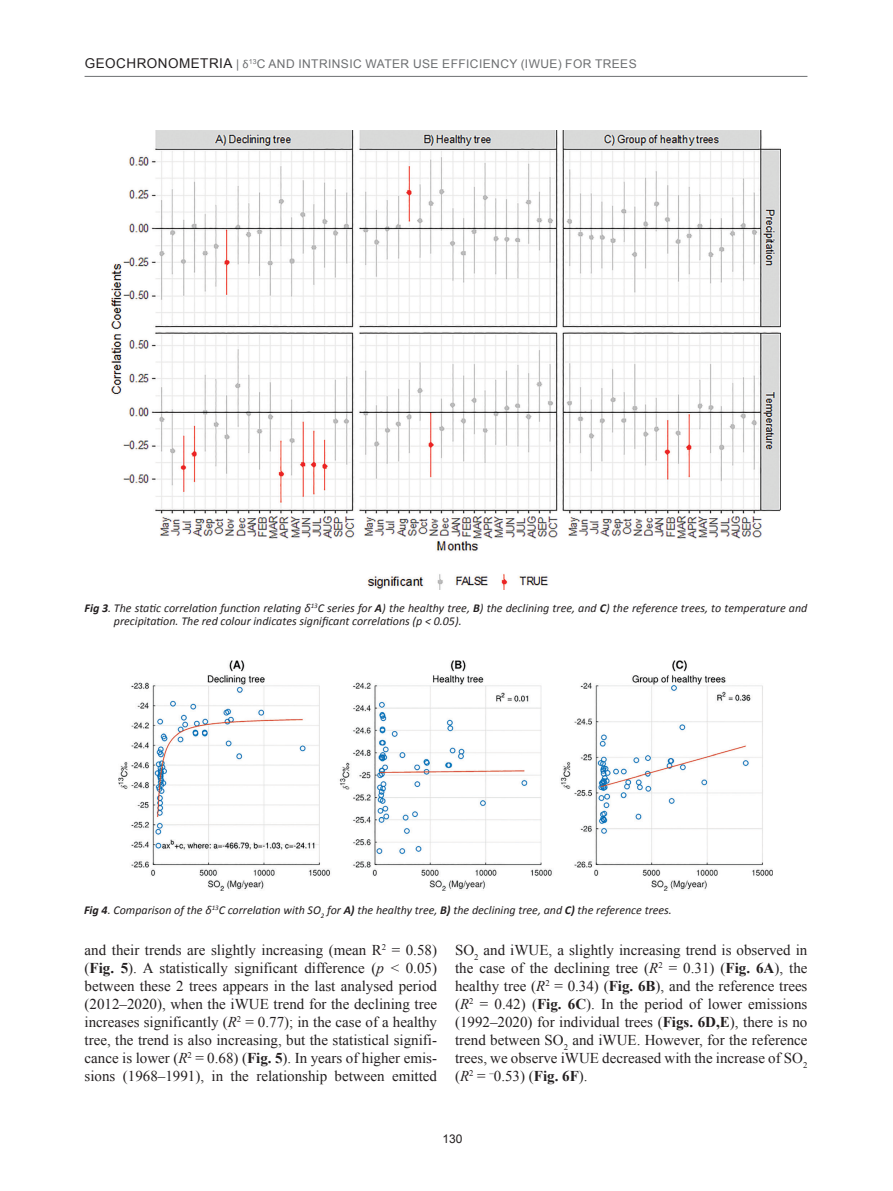
<style>
.page{position:relative;width:893px;height:1191px;background:#fff}
.page>*{position:absolute;margin:0;border:0;box-sizing:border-box;transform-origin:0 0}
.Tekst{font:15px/18px "Times New Roman";color:#231f20;text-align:justify}
.Captions{font:italic 12px/12.6px "Calibri";color:#231f20}
.t1{font:12px "Arial";letter-spacing:.035em;color:#6d6f71}
.t2{font:12px "Arial";color:#231f20}
.s1{font-size:13.5px;color:#231f20}
.s2{font-family:"Calibri"}
.s3{font-weight:700}
.s4{font-style:italic}
</style>
<div class="page">
<hr style="left:85px;top:76px;width:722px;height:1px;background:#6d6f71">
<img style="left:112px;top:130px;width:668px;height:459px">
<img style="left:119px;top:660px;width:653px;height:230px">
<p class="t1" style="left:85px;top:56px;width:553px"><span class="s1">GEOCHRONOMETRIA</span> | <span class="s2">δ</span><sup>13</sup>C AND INTRINSIC WATER USE EFFICIENCY (IWUE) FOR TREES</p>
<p class="Captions" style="left:114px;top:601px;width:695px;text-indent:-29px"><span class="s3">Fig 3</span>. The static correlation function relating δ<sup>13</sup>C series for <span class="s3">A</span>) the healthy tree, <span class="s3">B</span>) the declining tree, and <span class="s3">C</span>) the reference trees, to temperature and precipitation. The red colour indicates significant correlations (p &lt; 0.05).</p>
<p class="Captions" style="left:84px;top:902px;width:589px"><span class="s3">Fig 4</span>. Comparison of the δ<sup>13</sup>C correlation with SO<sub>2</sub> for <span class="s3">A)</span> the healthy tree, <span class="s3">B)</span> the declining tree, and <span class="s3">C)</span> the reference trees.</p>
<p class="Tekst" style="left:85px;top:940px;width:354px">and their trends are slightly increasing (mean R<sup>2</sup> = 0.58) (<span class="s3">Fig. 5</span>). A statistically significant difference (<span class="s4">p</span> &lt; 0.05) between these 2 trees appears in the last analysed period (2012–2020), when the iWUE trend for the declining tree increases significantly (<span class="s4">R</span><sup>2</sup> = 0.77); in the case of a healthy tree, the trend is also increasing, but the statistical signifi&shy;cance is lower (<span class="s4">R</span><sup>2</sup> = 0.68) (<span class="s3">Fig. 5</span>). In years of higher emis&shy;sions (1968–1991), in the relationship between emitted</p>
<p class="Tekst" style="left:455px;top:940px;width:354px">SO<sub>2</sub> and iWUE, a slightly increasing trend is observed in the case of the declining tree (<span class="s4">R</span><sup>2</sup> = 0.31) (<span class="s3">Fig. 6A</span>), the healthy tree (<span class="s4">R</span><sup>2</sup> = 0.34) (<span class="s3">Fig. 6B</span>), and the reference trees (<span class="s4">R</span><sup>2</sup> = 0.42) (<span class="s3">Fig. 6C</span>). In the period of lower emissions (1992–2020) for individual trees (<span class="s3">Figs. 6D,E</span>), there is no trend between SO<sub>2</sub> and iWUE. However, for the reference trees, we observe iWUE decreased with the increase of SO<sub>2 </sub>(<span class="s4">R</span><sup>2</sup> = <sup>–</sup>0.53) (<span class="s3">Fig. 6F</span>).</p>
<p class="t2" style="left:443px;top:1129px;width:22px">130</p>
</div>
